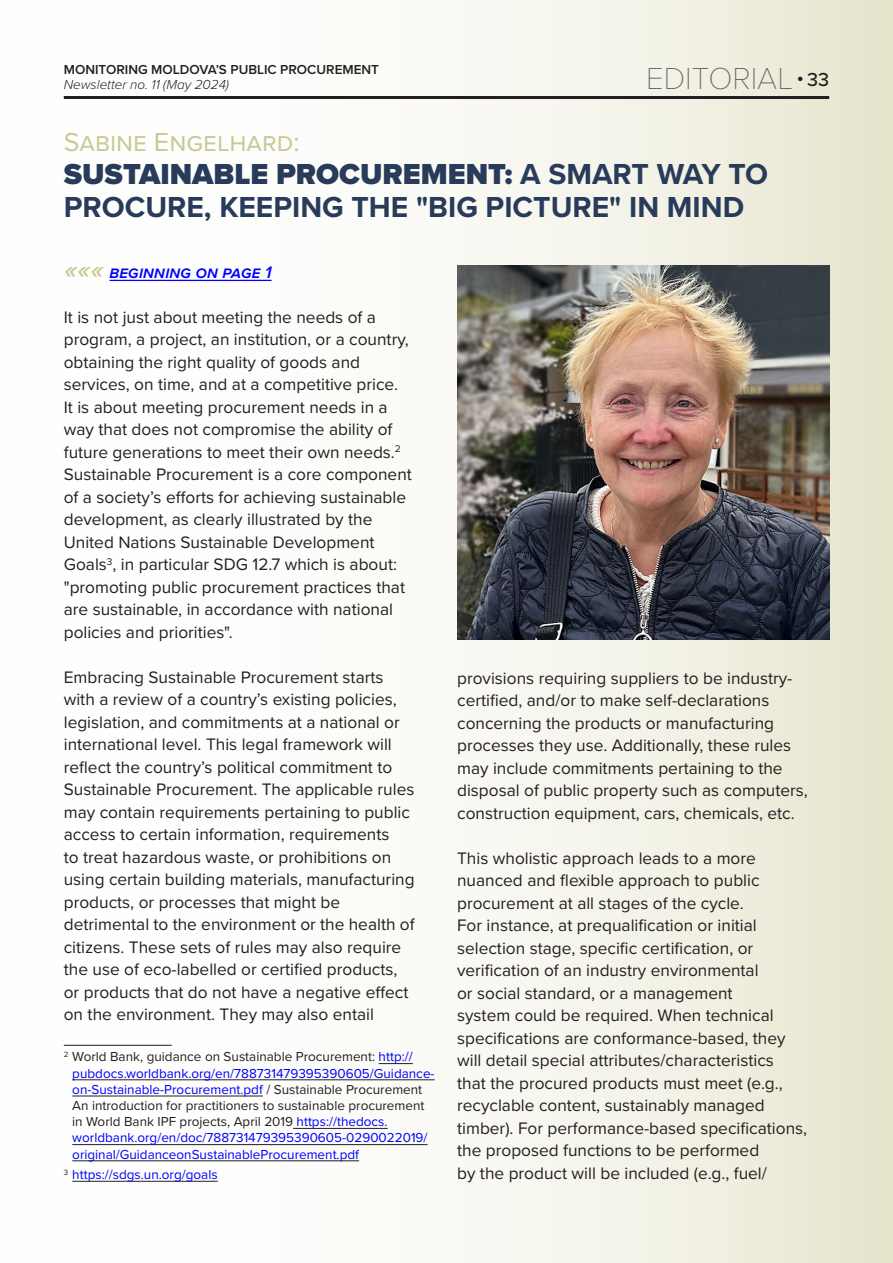
<style>
.page{position:relative;width:893px;height:1263px;background:#fff}
.page>*{position:absolute;margin:0;border:0;box-sizing:border-box;transform-origin:0 0}
.Rubrica_pagina{font:100 31.5px "Proxima Nova T";color:#636366}
.Titlu{font:700 30px/33px "Proxima Nova";color:#283b5b}
.Titlu-2{font:27px "Proxima Nova";color:#cbc896}
.t1{font:500 19.5px "Proxima Nova";color:#231f20}
.t2{font:17.25px/22.5px "Proxima Nova";color:#231f20}
.t3{font:italic 600 17.25px "Proxima Nova";color:#00f}
.t4{font:13.5px/16.2px "Proxima Nova";color:#00f}
.t5{font:600 13.5px "Proxima Nova";color:#231f20}
.t6{font:italic 300 13.5px "Proxima Nova";color:#231f20}
.s1{font-weight:900}
.s2{font-size:27px;color:#cbc896}
.s3{color:#231f20}
</style>
<div class="page">
<div style="left:0;top:0;width:893px;height:1263px;background:linear-gradient(to right,#fff,#ebead7)"></div>
<hr style="left:64px;top:96px;width:765px;height:3px;background:#231f20">
<img style="left:457px;top:265px;width:372px;height:374px">
<hr style="left:110px;top:280px;width:162px;height:1px;background:#00f">
<hr style="left:64px;top:1045px;width:108px;height:1px;background:#231f20">
<hr style="left:379px;top:1063px;width:34px;height:1px;background:#231f20">
<hr style="left:72px;top:1079px;width:363px;height:1px;background:#231f20">
<hr style="left:72px;top:1096px;width:191px;height:1px;background:#231f20">
<hr style="left:293px;top:1128px;width:95px;height:1px;background:#231f20">
<hr style="left:72px;top:1144px;width:356px;height:1px;background:#231f20">
<hr style="left:72px;top:1160px;width:287px;height:1px;background:#231f20">
<hr style="left:72px;top:1181px;width:146px;height:1px;background:#231f20">
<p class="t5" style="left:64px;top:60px;width:317px">MONITORING MOLDOVA’S PUBLIC PROCUREMENT</p>
<p class="t6" style="left:64px;top:75px;width:167px">Newsletter no. 11 (May 2024)</p>
<p class="Rubrica_pagina" style="left:646px;top:55px;width:148px">EDITORIAL</p>
<p class="t1" style="left:798px;top:65px;width:33px"><sup>●</sup> 33</p>
<p class="Titlu-2" style="left:64px;top:121px;width:237px">Sabine Engelhard:</p>
<p class="Titlu" style="left:64px;top:156px;width:706px"><span class="s1">SUSTAINABLE PROCUREMENT:</span> A SMART WAY TO<br>PROCURE, KEEPING THE "BIG PICTURE" IN MIND</p>
<p class="t3" style="left:64px;top:259px;width:209px"><span class="s2">«««</span> beginning on page 1</p>
<p class="t2" style="left:64px;top:305px;width:350px">It is not just about meeting the needs of a program, a project, an institution, or a country, obtaining the right quality of goods and services, on time, and at a competitive price.<br>It is about meeting procurement needs in a way that does not compromise the ability of future generations to meet their own needs.<sup>2<br></sup>Sustainable Procurement is a core component of a society’s efforts for achieving sustainable development, as clearly illustrated by the United Nations Sustainable Development Goals<sup>3</sup>, in particular SDG 12.7 which is about: "promoting public procurement practices that are sustainable, in accordance with national policies and priorities".</p>
<p class="t2" style="left:64px;top:665px;width:353px">Embracing Sustainable Procurement starts with a review of a country’s existing policies, legislation, and commitments at a national or international level. This legal framework will reflect the country’s political commitment to Sustainable Procurement. The applicable rules may contain requirements pertaining to public access to certain information, requirements<br>to treat hazardous waste, or prohibitions on using certain building materials, manufacturing products, or processes that might be detrimental to the environment or the health of citizens. These sets of rules may also require the use of eco-labelled or certified products, or products that do not have a negative effect on the environment. They may also entail</p>
<p class="t4" style="left:72px;top:1048px;width:364px;text-indent:-9px"><sup>2</sup> <span class="s3">World Bank, guidance on Sustainable Procurement:</span> http:// pubdocs.worldbank.org/en/788731479395390605/Guidance&shy;on-Sustainable-Procurement.pdf <span class="s3">/ Sustainable Procurement An introduction for practitioners to sustainable procurement in World Bank IPF projects, April 2019</span> https://thedocs. worldbank.org/en/doc/788731479395390605-0290022019/ original/GuidanceonSustainableProcurement.pdf</p>
<p class="t4" style="left:64px;top:1166px;width:155px"><sup>3</sup> https://sdgs.un.org/goals</p>
<p class="t2" style="left:457px;top:666px;width:352px">provisions requiring suppliers to be industry&shy;certified, and/or to make self-declarations concerning the products or manufacturing processes they use. Additionally, these rules may include commitments pertaining to the disposal of public property such as computers, construction equipment, cars, chemicals, etc.</p>
<p class="t2" style="left:457px;top:846px;width:352px">This wholistic approach leads to a more nuanced and flexible approach to public procurement at all stages of the cycle.<br>For instance, at prequalification or initial selection stage, specific certification, or verification of an industry environmental<br>or social standard, or a management<br>system could be required. When technical specifications are conformance-based, they will detail special attributes/characteristics<br>that the procured products must meet (e.g., recyclable content, sustainably managed timber). For performance-based specifications, the proposed functions to be performed<br>by the product will be included (e.g., fuel/</p>
</div>
